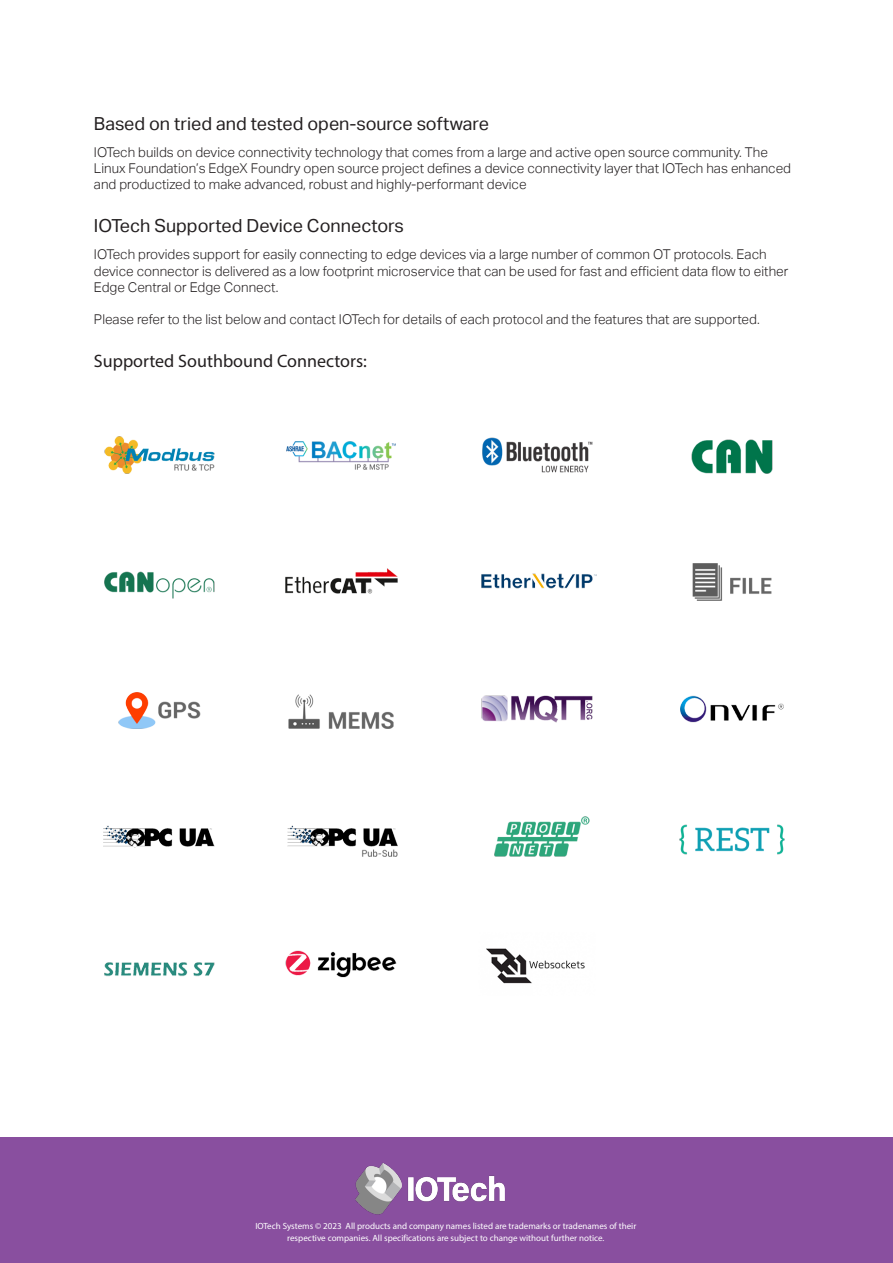
<style>
.page{position:relative;width:893px;height:1263px;background:#fff}
.page>*{position:absolute;margin:0;border:0;box-sizing:border-box;transform-origin:0 0}
.t1{font:18px "Aktiv Grotesk";color:#231f20}
.t2{font:18px "Myriad Pro";color:#231f20}
.t3{font:300 13.5px/16.2px "Aktiv Grotesk";color:#231f20}
.t4{font:9px/12px "Myriad Pro";color:#fff;text-align:center}
</style>
<div class="page">
<div style="left:0;top:1137px;width:893px;height:126px;background:#894f9f"></div>
<img style="left:355px;top:1163px;width:150px;height:52px">
<img style="left:104px;top:436px;width:111px;height:38px">
<img style="left:286px;top:441px;width:110px;height:29px">
<img style="left:482px;top:437px;width:111px;height:36px">
<img style="left:691px;top:439px;width:82px;height:35px">
<img style="left:104px;top:571px;width:111px;height:28px">
<img style="left:285px;top:568px;width:113px;height:26px">
<img style="left:481px;top:573px;width:116px;height:16px">
<img style="left:692px;top:563px;width:80px;height:38px">
<img style="left:118px;top:692px;width:83px;height:37px">
<img style="left:288px;top:694px;width:106px;height:35px">
<img style="left:481px;top:695px;width:112px;height:28px">
<img style="left:680px;top:695px;width:104px;height:28px">
<img style="left:103px;top:825px;width:112px;height:23px">
<img style="left:287px;top:825px;width:111px;height:32px">
<img style="left:494px;top:816px;width:96px;height:41px">
<img style="left:679px;top:824px;width:106px;height:31px">
<img style="left:104px;top:962px;width:111px;height:15px">
<img style="left:285px;top:950px;width:112px;height:28px">
<img style="left:486px;top:948px;width:99px;height:36px">
<p class="t1" style="left:94px;top:113px;width:396px">Based on tried and tested open-source software</p>
<p class="t3" style="left:94px;top:144px;width:699px">IOTech builds on device connectivity technology that comes from a large and active open source community. The<br>Linux Foundation’s EdgeX Foundry open source project defines a device connectivity layer that IOTech has enhanced and productized to make advanced, robust and highly-performant device</p>
<p class="t1" style="left:94px;top:216px;width:311px">IOTech Supported Device Connectors</p>
<p class="t3" style="left:94px;top:247px;width:696px">IOTech provides support for easily connecting to edge devices via a large number of common OT protocols. Each device connector is delivered as a low footprint microservice that can be used for fast and efficient data flow to either<br>Edge Central or Edge Connect.</p>
<p class="t3" style="left:94px;top:311px;width:667px">Please refer to the list below and contact IOTech for details of each protocol and the features that are supported.</p>
<p class="t2" style="left:94px;top:350px;width:274px">Supported Southbound Connectors:</p>
<p class="t4" style="left:255px;top:1220px;width:383px">IOTech Systems © 2023 All products and company names listed are trademarks or tradenames of their respective companies. All specifications are subject to change without further notice.</p>
</div>
